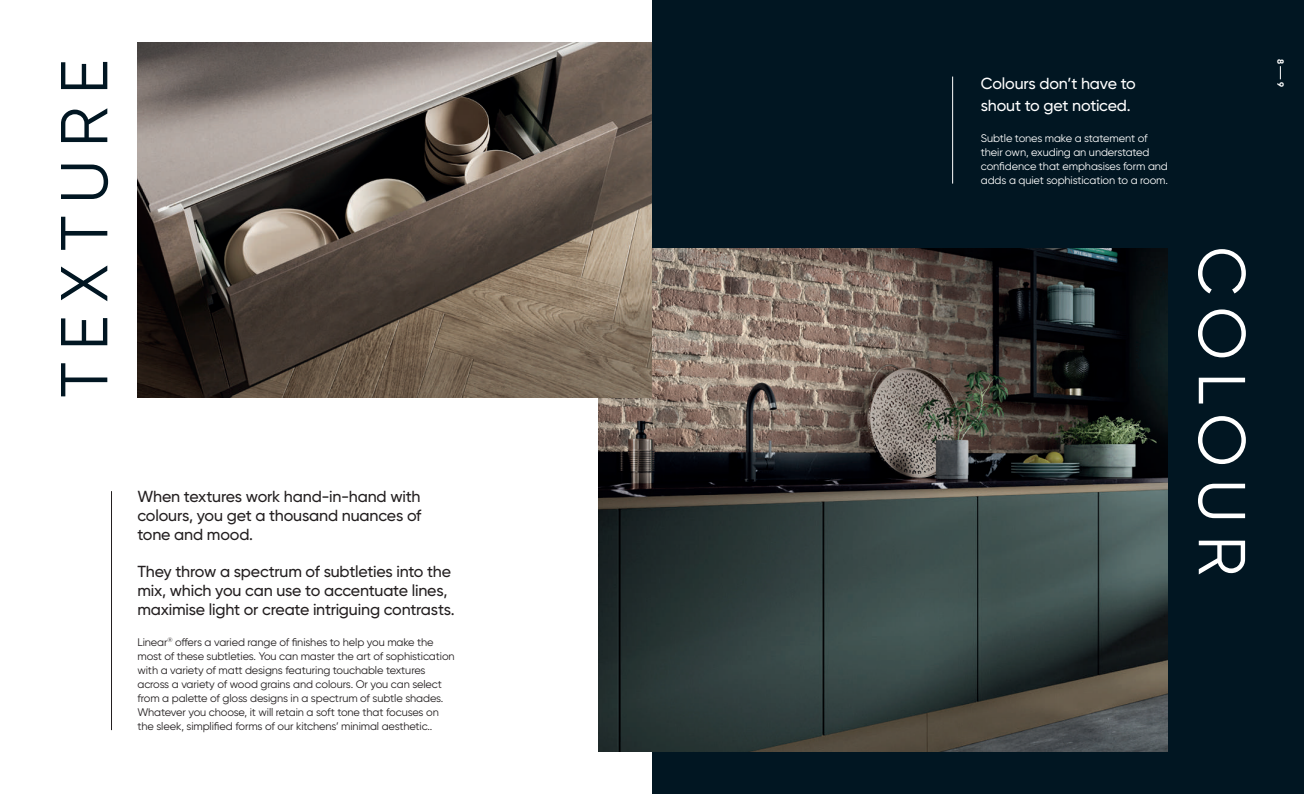
<style>
.page{position:relative;width:1304px;height:794px;background:#fff}
.page>*{position:absolute;margin:0;border:0;box-sizing:border-box;transform-origin:0 0}
.t1{font:66.2px "Gilroy";letter-spacing:.19em;color:#011622}
.t2{font:66.2px "Gilroy";letter-spacing:.185em;color:#fff}
.t3{font:500 16px/19.2px "Gilroy";letter-spacing:-.015em;color:#231f20;text-align:justify}
.t4{font:500 16px/21.6px "Gilroy";letter-spacing:-.01em;color:#fff}
.t5{font:11px/14px "Gilroy";letter-spacing:-.01em;color:#231f20}
.t6{font:11px/14px "Gilroy";letter-spacing:-.01em;color:#fff}
.t7{font:700 9px "Gilroy";color:#fff}
</style>
<div class="page">
<div style="left:652px;top:0;width:652px;height:794px;background:#011622"></div>
<img style="left:598px;top:248px;width:570px;height:503px">
<img style="left:138px;top:43px;width:514px;height:354px">
<hr style="left:952px;top:77px;width:1px;height:107px;background:#fff">
<hr style="left:111px;top:491px;width:1px;height:239px;background:#231f20">
<svg style="left:1280px;top:66px;width:1px;height:13px"></svg>
<h1 class="t1" style="left:44px;top:398px;width:340px;rotate:-90deg">TEXTURE</h1>
<h2 class="t3" style="left:137px;top:486px;width:285px">When textures work hand-in-hand with colours, you get a thousand nuances of tone and mood.</h2>
<h2 class="t3" style="left:137px;top:561px;width:319px;text-align:left">They throw a spectrum of subtleties into the mix, which you can use to accentuate lines, maximise light or create intriguing contrasts.</h2>
<p class="t5" style="left:137px;top:635px;width:319px">Linear<sup>®</sup> offers a varied range of finishes to help you make the most of these subtleties. You can master the art of sophistication with a variety of matt designs featuring touchable textures across a variety of wood grains and colours. Or you can select from a palette of gloss designs in a spectrum of subtle shades.<br>Whatever you choose, it will retain a soft tone that focuses on the sleek, simplified forms of our kitchens’ minimal aesthetic..</p>
<h2 class="t4" style="left:981px;top:72px;width:156px">Colours don’t have to shout to get noticed.</h2>
<p class="t6" style="left:981px;top:131px;width:189px">Subtle tones make a statement of their own, exuding an understated confidence that emphasises form and adds a quiet sophistication to a room.</p>
<h1 class="t2" style="left:1262px;top:246px;width:331px;rotate:90deg">COLOUR</h1>
<p class="t7" style="left:1286px;top:59px;width:7px;rotate:90deg">8</p>
<p class="t7" style="left:1286px;top:82px;width:6px;rotate:90deg">9</p>
</div>
